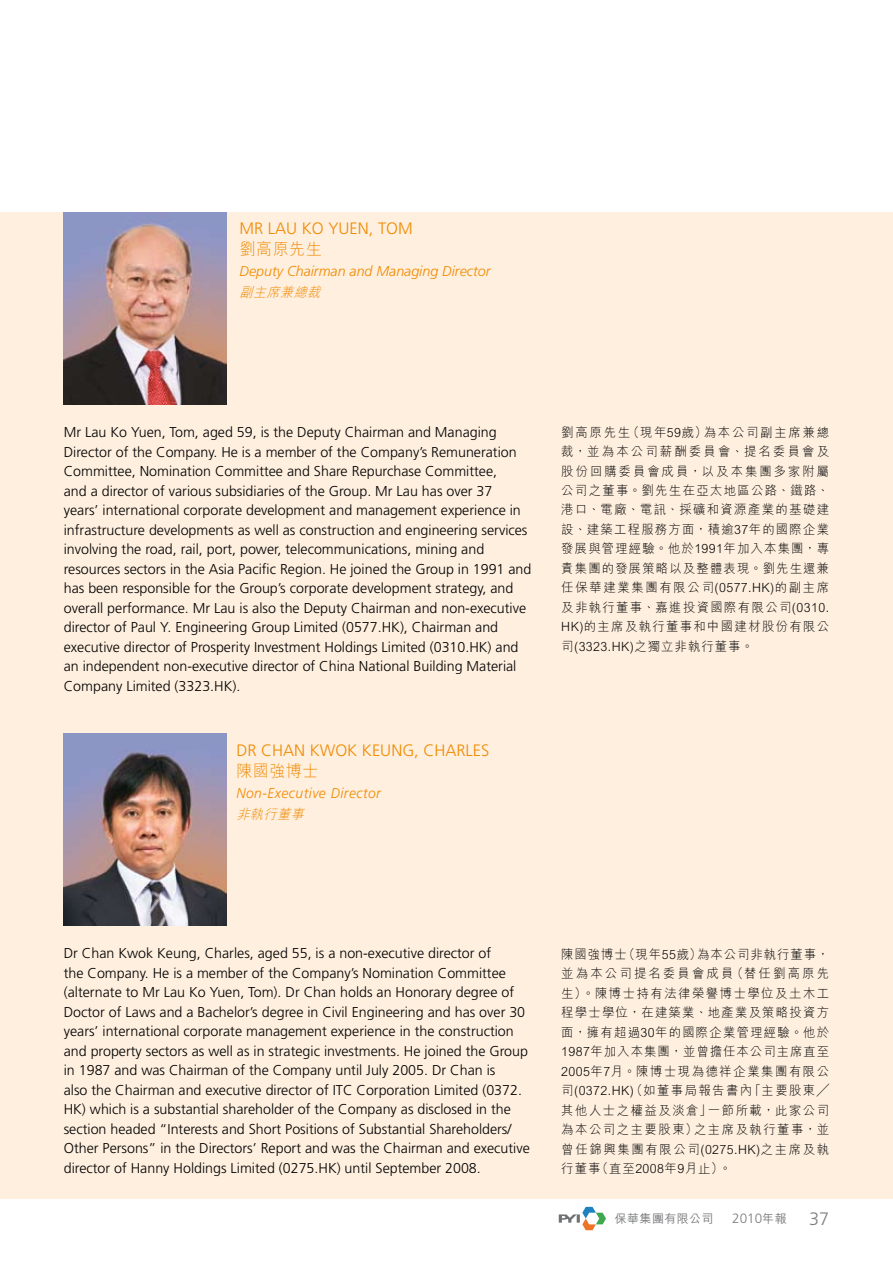
<style>
.page{position:relative;width:893px;height:1263px;background:#fff}
.page>*{position:absolute;margin:0;border:0;box-sizing:border-box;transform-origin:0 0}
.t1{font:300 18px "Frutiger LT Std";color:#7b7c7e}
.t2{font:300 16.5px "Frutiger LT Std";color:#f08a00}
.t3{font:300 16.5px "M Hei HK";letter-spacing:.035em;color:#f08a00}
.t4{font:300 14.25px/19.5px "Frutiger LT Std";color:#000}
.t5{font:italic 300 14.25px "Frutiger LT Std";color:#f08a00}
.t6{font:italic 300 14.25px "Frutiger LT Std";letter-spacing:.035em;color:#f08a00}
.t7{font:italic 300 13.5px "M Hei HK";color:#f08a00}
.t8{font:300 13.5px "Frutiger LT Std";color:#7b7c7e}
.t9{font:300 12.75px/19.5px "M Hei HK";letter-spacing:.11em;color:#000;text-align:justify}
.t10{font:500 12px "M Hei HK";letter-spacing:.03em;color:#7b7c7e}
.s1{font-family:"M Hei HK";font-weight:500;font-size:12px}
</style>
<div class="page">
<div style="left:0;top:213px;width:893px;height:986px;background:#feefdf"></div>
<svg style="left:559px;top:1207px;width:47px;height:23px"></svg>
<img style="left:64px;top:213px;width:162px;height:191px">
<img style="left:64px;top:733px;width:162px;height:192px">
<p class="t2" style="left:240px;top:218px;width:175px">MR LAU KO YUEN, TOM</p>
<p class="t3" style="left:240px;top:237px;width:84px">劉高原先生</p>
<p class="t5" style="left:240px;top:262px;width:252px">Deputy Chairman and Managing Director</p>
<p class="t7" style="left:240px;top:282px;width:87px">副主席兼總裁</p>
<p class="t4" style="left:64px;top:423px;width:469px">Mr Lau Ko Yuen, Tom, aged 59, is the Deputy Chairman and Managing Director of the Company. He is a member of the Company’s Remuneration Committee, Nomination Committee and Share Repurchase Committee,<br>and a director of various subsidiaries of the Group. Mr Lau has over 37<br>years’ international corporate development and management experience in infrastructure developments as well as construction and engineering services involving the road, rail, port, power, telecommunications, mining and resources sectors in the Asia Pacific Region. He joined the Group in 1991 and has been responsible for the Group’s corporate development strategy, and overall performance. Mr Lau is also the Deputy Chairman and non-executive director of Paul Y. Engineering Group Limited (0577.HK), Chairman and executive director of Prosperity Investment Holdings Limited (0310.HK) and an independent non-executive director of China National Building Material Company Limited (3323.HK).</p>
<p class="t9" style="left:561px;top:422px;width:269px">劉高原先生（現年59歲）為本公司副主席兼總裁，並為本公司薪酬委員會、提名委員會及股份回購委員會成員，以及本集團多家附屬公司之董事。劉先生在亞太地區公路、鐵路、港口、電廠、電訊、採礦和資源產業的基礎建設、建築工程服務方面，積逾37年的國際企業發展與管理經驗。他於1991年加入本集團，專責集團的發展策略以及整體表現。劉先生還兼任保華建業集團有限公司(0577.HK)的副主席及非執行董事、嘉進投資國際有限公司(0310.<br>HK)的主席及執行董事和中國建材股份有限公司(3323.HK)之獨立非執行董事。</p>
<p class="t2" style="left:236px;top:741px;width:255px">DR CHAN KWOK KEUNG, CHARLES</p>
<p class="t3" style="left:236px;top:759px;width:84px">陳國強博士</p>
<p class="t6" style="left:236px;top:785px;width:146px">Non-Executive Director</p>
<p class="t7" style="left:236px;top:804px;width:74px">非執行董事</p>
<p class="t4" style="left:64px;top:944px;width:468px">Dr Chan Kwok Keung, Charles, aged 55, is a non-executive director of<br>the Company. He is a member of the Company’s Nomination Committee (alternate to Mr Lau Ko Yuen, Tom). Dr Chan holds an Honorary degree of Doctor of Laws and a Bachelor’s degree in Civil Engineering and has over 30 years’ international corporate management experience in the construction and property sectors as well as in strategic investments. He joined the Group in 1987 and was Chairman of the Company until July 2005. Dr Chan is<br>also the Chairman and executive director of ITC Corporation Limited (0372.<br>HK) which is a substantial shareholder of the Company as disclosed in the section headed “Interests and Short Positions of Substantial Shareholders/ Other Persons” in the Directors’ Report and was the Chairman and executive director of Hanny Holdings Limited (0275.HK) until September 2008.</p>
<p class="t9" style="left:561px;top:944px;width:269px">陳國強博士（現年55歲）為本公司非執行董事，並為本公司提名委員會成員（替任劉高原先生）。陳博士持有法律榮譽博士學位及土木工程學士學位，在建築業、地產業及策略投資方面，擁有超過30年的國際企業管理經驗。他於1987年加入本集團，並曾擔任本公司主席直至2005年7月。陳博士現為德祥企業集團有限公司(0372.HK)（如董事局報告書內「主要股東╱其他人士之權益及淡倉」一節所載，此家公司為本公司之主要股東）之主席及執行董事，並曾任錦興集團有限公司(0275.HK)之主席及執行董事（直至2008年9月止）。</p>
<p class="t10" style="left:615px;top:1210px;width:100px">保華集團有限公司</p>
<p class="t8" style="left:732px;top:1210px;width:56px">2010<span class="s1">年報</span></p>
<p class="t1" style="left:809px;top:1208px;width:22px">37</p>
</div>
